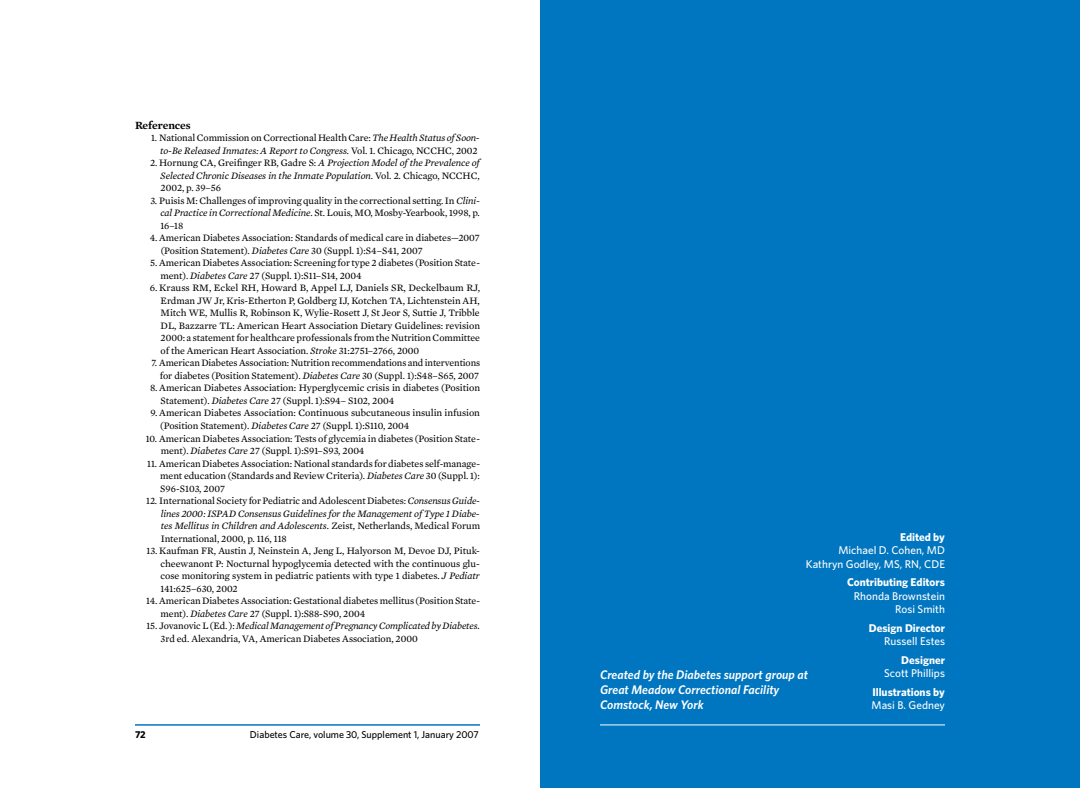
<style>
.page{position:relative;width:1080px;height:788px;background:#fff}
.page>*{position:absolute;margin:0;border:0;box-sizing:border-box;transform-origin:0 0}
.t1{font:italic 600 12.5px/15px "Whitney";color:#fff}
.t2{font:500 11.25px/13.5px "Whitney";color:#fff;text-align:right}
.t3{font:700 11.25px "Whitney";color:#fff}
.t4{font:600 11.25px "Mercury Text G2";letter-spacing:-.005em;color:#000}
.t5{font:10px/12.5px "Mercury Text G2";letter-spacing:-.005em;color:#000}
.t6{font:italic 10px/12.5px "Mercury Text G2";letter-spacing:-.005em;color:#000;text-align:justify}
.t7{font:500 10px "Whitney";color:#000}
.t8{font:700 10px "Whitney";color:#000}
.s1{font-style:italic}
.s2{font-style:normal}
</style>
<div class="page">
<div style="left:540px;top:0;width:540px;height:788px;background:#0076c0"></div>
<hr style="left:600px;top:724px;width:345px;height:1px;background:#fff">
<hr style="left:135px;top:724px;width:345px;height:1px;background:#0076c0">
<p class="t4" style="left:135px;top:118px;width:57px">References</p>
<p class="t5" style="left:151px;top:132px;width:330px;text-align:right">1. National Commission on Correctional Health Care: <span class="s1">The Health Status of Soon&shy;to-Be Released Inmates: A Report to Congress.</span> Vol. 1. Chicago, NCCHC, 2002</p>
<p class="t6" style="left:161px;top:157px;width:321px;text-indent:-11px"><span class="s2">2. Hornung CA, Greifinger RB, Gadre S:</span> A Projection Model of the Prevalence of Selected Chronic Diseases in the Inmate Population<span class="s2">. Vol. 2. Chicago, NCCHC, 2002, p. 39–56</span></p>
<p class="t5" style="left:160px;top:194px;width:321px;text-align:justify;text-indent:-10px">3. Puisis M: Challenges of improving quality in the correctional setting. In <span class="s1">Clini&shy;cal Practice in Correctional Medicine</span>. St. Louis, MO, Mosby-Yearbook, 1998, p.<br>16–18</p>
<p class="t5" style="left:161px;top:232px;width:321px;text-indent:-11px">4. American Diabetes Association: Standards of medical care in diabetes—2007 (Position Statement). <span class="s1">Diabetes Care</span> 30 (Suppl. 1):S4–S41, 2007</p>
<p class="t5" style="left:160px;top:257px;width:321px;text-indent:-10px">5. American Diabetes Association: Screening for type 2 diabetes (Position State&shy;ment). <span class="s1">Diabetes Care</span> 27 (Suppl. 1):S11–S14, 2004</p>
<p class="t5" style="left:161px;top:282px;width:321px;text-align:justify;text-indent:-11px">6. Krauss RM, Eckel RH, Howard B, Appel LJ, Daniels SR, Deckelbaum RJ, Erdman JW Jr, Kris-Etherton P, Goldberg IJ, Kotchen TA, Lichtenstein AH, Mitch WE, Mullis R, Robinson K, Wylie-Rosett J, St Jeor S, Suttie J, Tribble DL, Bazzarre TL: American Heart Association Dietary Guidelines: revision 2000: a statement for healthcare professionals from the Nutrition Committee of the American Heart Association. <span class="s1">Stroke</span> 31:2751–2766, 2000</p>
<p class="t5" style="left:151px;top:357px;width:330px;text-align:right">7. American Diabetes Association: Nutrition recommendations and interventions for diabetes (Position Statement). <span class="s1">Diabetes Care</span> 30 (Suppl. 1):S48–S65, 2007</p>
<p class="t5" style="left:161px;top:382px;width:321px;text-indent:-11px">8. American Diabetes Association: Hyperglycemic crisis in diabetes (Position<br>Statement). <span class="s1">Diabetes Care</span> 27 (Suppl. 1):S94– S102, 2004</p>
<p class="t5" style="left:160px;top:407px;width:321px;text-indent:-10px">9. American Diabetes Association: Continuous subcutaneous insulin infusion (Position Statement). <span class="s1">Diabetes Care</span> 27 (Suppl. 1):S110, 2004</p>
<p class="t5" style="left:161px;top:432px;width:321px;text-indent:-15px">10. American Diabetes Association: Tests of glycemia in diabetes (Position State&shy;ment). <span class="s1">Diabetes Care</span> 27 (Suppl. 1):S91–S93, 2004</p>
<p class="t5" style="left:160px;top:457px;width:321px;text-align:justify;text-indent:-13px">11. American Diabetes Association: National standards for diabetes self-manage&shy;ment education (Standards and Review Criteria). <span class="s1">Diabetes Care</span> 30 (Suppl. 1):<br>S96-S103, 2007</p>
<p class="t5" style="left:161px;top:494px;width:321px;text-align:justify;text-indent:-15px">12. International Society for Pediatric and Adolescent Diabetes: <span class="s1">Consensus Guide&shy;lines 2000: ISPAD Consensus Guidelines for the Management of Type 1 Diabe&shy;tes Mellitus in Children and Adolescents</span>. Zeist, Netherlands, Medical Forum International, 2000, p. 116, 118</p>
<p class="t5" style="left:161px;top:544px;width:321px;text-align:justify;text-indent:-14px">13. Kaufman FR, Austin J, Neinstein A, Jeng L, Halyorson M, Devoe DJ, Pituk&shy;cheewanont P: Nocturnal hypoglycemia detected with the continuous glu&shy;cose monitoring system in pediatric patients with type 1 diabetes. <span class="s1">J Pediatr </span>141:625–630, 2002</p>
<p class="t5" style="left:161px;top:594px;width:321px;text-indent:-14px">14. American Diabetes Association: Gestational diabetes mellitus (Position State&shy;ment). <span class="s1">Diabetes Care</span> 27 (Suppl. 1):S88-S90, 2004</p>
<p class="t5" style="left:161px;top:619px;width:321px;text-indent:-14px">15. Jovanovic L (Ed. ): <span class="s1">Medical Management of Pregnancy Complicated by Diabetes</span>.<br>3rd ed. Alexandria, VA, American Diabetes Association, 2000</p>
<p class="t8" style="left:135px;top:728px;width:12px">72</p>
<p class="t7" style="left:250px;top:728px;width:230px">Diabetes Care, volume 30, Supplement 1, January 2007</p>
<p class="t3" style="left:900px;top:530px;width:46px">Edited by</p>
<p class="t2" style="left:806px;top:543px;width:141px">Michael D. Cohen, MD<br>Kathryn Godley, MS, RN, CDE</p>
<p class="t3" style="left:847px;top:575px;width:99px">Contributing Editors</p>
<p class="t2" style="left:854px;top:588px;width:93px">Rhonda Brownstein<br>Rosi Smith</p>
<p class="t3" style="left:869px;top:621px;width:78px">Design Director</p>
<p class="t2" style="left:884px;top:634px;width:62px">Russell Estes</p>
<p class="t3" style="left:901px;top:653px;width:45px">Designer</p>
<p class="t2" style="left:884px;top:666px;width:62px">Scott Phillips</p>
<p class="t3" style="left:872px;top:684px;width:74px">Illustrations by</p>
<p class="t2" style="left:872px;top:698px;width:75px">Masi B. Gedney</p>
<p class="t1" style="left:600px;top:667px;width:210px">Created by the Diabetes support group at<br>Great Meadow Correctional Facility<br>Comstock, New York</p>
</div>
